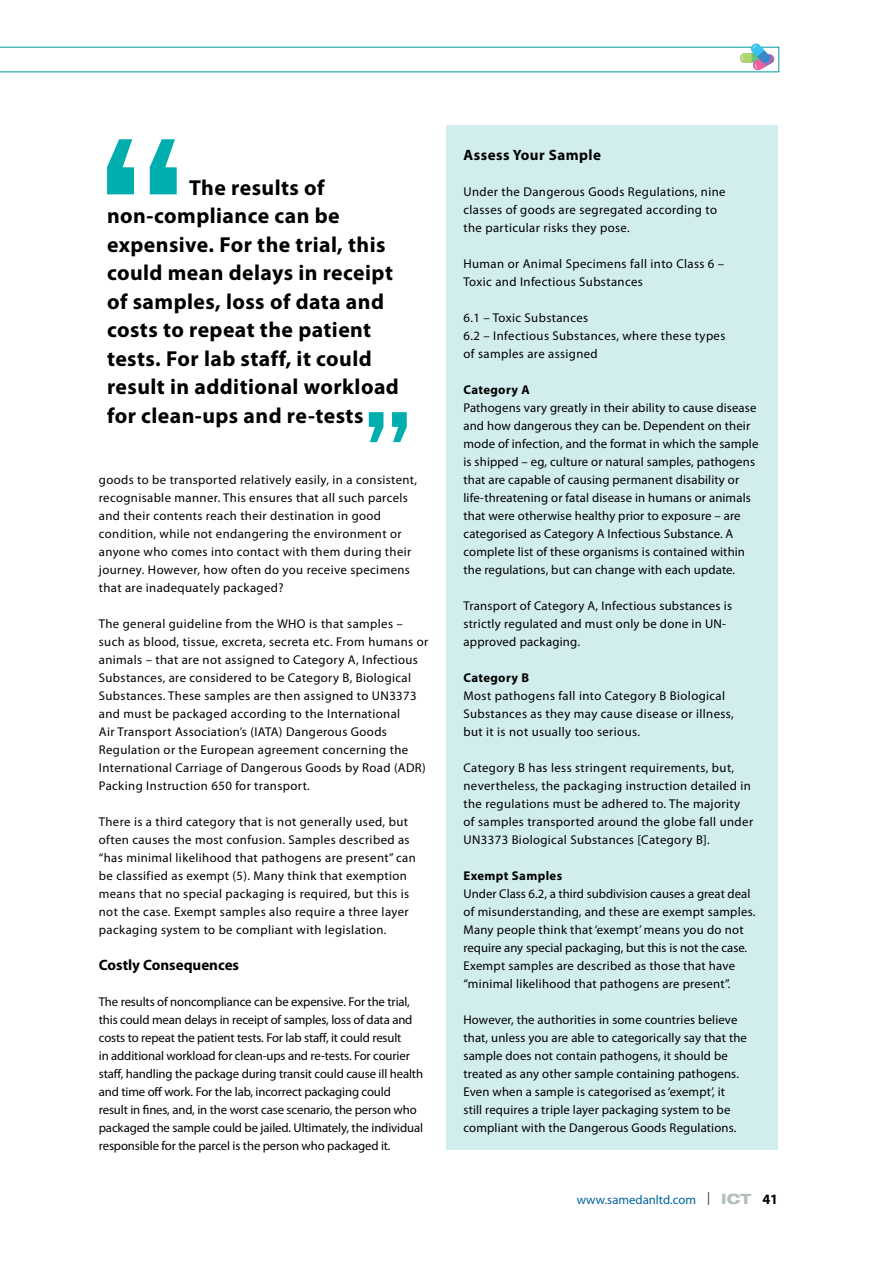
<style>
.page{position:relative;width:893px;height:1263px;background:#fff}
.page>*{position:absolute;margin:0;border:0;box-sizing:border-box;transform-origin:0 0}
.t1{font:700 21.75px/28.5px "Myriad Pro";letter-spacing:.02em;color:#000}
.t2{font:700 15px "Myriad Pro";color:#000}
.t3{font:700 15px "Myriad Pro";letter-spacing:.03em;color:#000}
.t4{font:12.75px/18px "Myriad Pro";letter-spacing:.02em;color:#000}
.t5{font:12.75px/18px "Myriad Pro";letter-spacing:-.01em;color:#000}
.t6{font:700 12.75px "Myriad Pro";letter-spacing:.03em;color:#000}
.t7{font:12.75px "Myriad Pro";color:#0063a1}
.s1{font-family:"Helvetica Neue LT Std";font-weight:100;font-size:18px;color:#000}
.s2{font-family:"Helvetica Neue LT Std";font-weight:800;font-stretch:expanded;font-size:14.25px;color:#b5bebf}
.s3{font-weight:700;font-size:14.25px;color:#000}
</style>
<div class="page">
<svg style="left:0;top:43px;width:779px;height:29px"></svg>
<div style="left:446px;top:125px;width:332px;height:1025px;background:#d2eded"></div>
<svg style="left:369px;top:412px;width:14px;height:30px"></svg>
<svg style="left:392px;top:412px;width:15px;height:30px"></svg>
<svg style="left:150px;top:139px;width:27px;height:55px"></svg>
<svg style="left:107px;top:139px;width:27px;height:55px"></svg>
<p class="t1" style="left:107px;top:173px;width:293px;text-indent:82px">The results of non-compliance can be expensive. For the trial, this could mean delays in receipt of samples, loss of data and costs to repeat the patient tests. For lab staff, it could result in additional workload for clean-ups and re-tests</p>
<p class="t4" style="left:99px;top:471px;width:320px">goods to be transported relatively easily, in a consistent, recognisable manner. This ensures that all such parcels and their contents reach their destination in good condition, while not endangering the environment or anyone who comes into contact with them during their journey. However, how often do you receive specimens that are inadequately packaged?</p>
<p class="t4" style="left:99px;top:615px;width:331px">The general guideline from the WHO is that samples – such as blood, tissue, excreta, secreta etc. From humans or animals – that are not assigned to Category A, Infectious Substances, are considered to be Category B, Biological Substances. These samples are then assigned to UN3373 and must be packaged according to the International<br>Air Transport Association’s (IATA) Dangerous Goods Regulation or the European agreement concerning the International Carriage of Dangerous Goods by Road (ADR)<br>Packing Instruction 650 for transport.</p>
<p class="t4" style="left:99px;top:813px;width:318px">There is a third category that is not generally used, but often causes the most confusion. Samples described as “has minimal likelihood that pathogens are present” can be classified as exempt (5). Many think that exemption means that no special packaging is required, but this is not the case. Exempt samples also require a three layer packaging system to be compliant with legislation.</p>
<p class="t2" style="left:99px;top:957px;width:142px">Costly Consequences</p>
<p class="t5" style="left:99px;top:993px;width:326px">The results of noncompliance can be expensive. For the trial, this could mean delays in receipt of samples, loss of data and costs to repeat the patient tests. For lab staff, it could result<br>in additional workload for clean-ups and re-tests. For courier staff, handling the package during transit could cause ill health and time off work. For the lab, incorrect packaging could result in fines, and, in the worst case scenario, the person who packaged the sample could be jailed. Ultimately, the individual responsible for the parcel is the person who packaged it.</p>
<p class="t3" style="left:463px;top:147px;width:139px">Assess Your Sample</p>
<p class="t4" style="left:463px;top:183px;width:264px">Under the Dangerous Goods Regulations, nine classes of goods are segregated according to the particular risks they pose.</p>
<p class="t4" style="left:463px;top:255px;width:262px">Human or Animal Specimens fall into Class 6 –<br>Toxic and Infectious Substances</p>
<p class="t4" style="left:463px;top:309px;width:263px">6.1 – Toxic Substances<br>6.2 – Infectious Substances, where these types of samples are assigned</p>
<p class="t6" style="left:463px;top:383px;width:68px">Category A</p>
<p class="t4" style="left:463px;top:399px;width:296px">Pathogens vary greatly in their ability to cause disease and how dangerous they can be. Dependent on their mode of infection, and the format in which the sample is shipped – eg, culture or natural samples, pathogens that are capable of causing permanent disability or life-threatening or fatal disease in humans or animals that were otherwise healthy prior to exposure – are categorised as Category A Infectious Substance. A complete list of these organisms is contained within the regulations, but can change with each update.</p>
<p class="t4" style="left:463px;top:597px;width:270px">Transport of Category A, Infectious substances is strictly regulated and must only be done in UN&shy;approved packaging.</p>
<p class="t6" style="left:463px;top:671px;width:67px">Category B</p>
<p class="t4" style="left:463px;top:687px;width:272px">Most pathogens fall into Category B Biological<br>Substances as they may cause disease or illness, but it is not usually too serious.</p>
<p class="t4" style="left:463px;top:759px;width:291px">Category B has less stringent requirements, but, nevertheless, the packaging instruction detailed in the regulations must be adhered to. The majority of samples transported around the globe fall under UN3373 Biological Substances [Category B].</p>
<p class="t6" style="left:463px;top:869px;width:100px">Exempt Samples</p>
<p class="t4" style="left:463px;top:885px;width:294px">Under Class 6.2, a third subdivision causes a great deal of misunderstanding, and these are exempt samples.<br>Many people think that ‘exempt’ means you do not require any special packaging, but this is not the case.<br>Exempt samples are described as those that have “minimal likelihood that pathogens are present”.</p>
<p class="t4" style="left:463px;top:1011px;width:285px">However, the authorities in some countries believe that, unless you are able to categorically say that the sample does not contain pathogens, it should be treated as any other sample containing pathogens.<br>Even when a sample is categorised as ‘exempt’, it still requires a triple layer packaging system to be compliant with the Dangerous Goods Regulations.</p>
<p class="t7" style="left:577px;top:1192px;width:203px">www.samedanltd.com <span class="s1">l</span> <span class="s2">ICT</span> <span class="s3">41</span></p>
</div>
